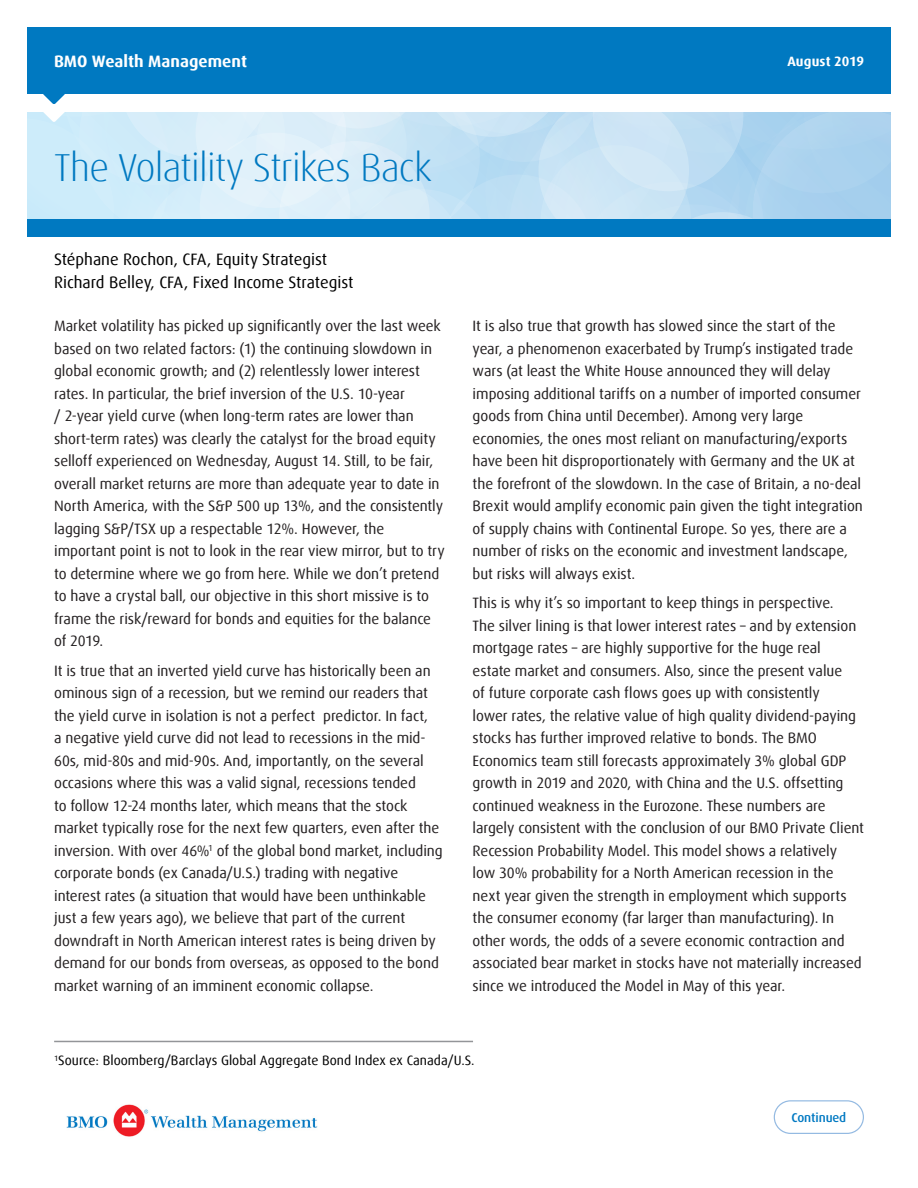
<style>
.page{position:relative;width:918px;height:1188px;background:#fff}
.page>*{position:absolute;margin:0;border:0;box-sizing:border-box;transform-origin:0 0}
.Cover_Title_Smaller{font:300 39px "Dax Offc Pro";letter-spacing:-.02em;color:#0079c1}
.Paragraph_Headline{font:16.5px "Dax Offc Pro";color:#000}
.Line_of_Business{font:700 16.5px "Dax Offc Pro";color:#fff}
.Body_Bullet_-_Level{font:15px/22.5px "Dax Offc Pro";letter-spacing:-.005em;color:#231f20}
.Paragraph_Headline-2{font:13.5px "Dax Offc Pro";color:#000}
.Product_Name{font:700 13.5px "Dax Offc Pro";letter-spacing:.01em;color:#fff}
.t1{font:500 12.75px "Dax OT";letter-spacing:-.01em;color:#0079c2}
</style>
<div class="page">
<div style="left:27px;top:219px;width:864px;height:18px;background:#0079c1"></div>
<svg style="left:774px;top:1100px;width:90px;height:34px"></svg>
<div style="left:27px;top:27px;width:864px;height:67px;background:#0079c1"></div>
<svg style="left:27px;top:94px;width:864px;height:125px;background:#d0e8f6"></svg>
<img style="left:66px;top:1104px;width:252px;height:33px">
<hr style="left:54px;top:1041px;width:419px;height:1px;background:#939598">
<p class="Line_of_Business" style="left:54px;top:51px;width:195px">BMO Wealth Management</p>
<p class="Product_Name" style="left:787px;top:53px;width:78px">August 2019</p>
<p class="Cover_Title_Smaller" style="left:54px;top:142px;width:379px">The Volatility Strikes Back</p>
<p class="Paragraph_Headline" style="left:54px;top:249px;width:275px">Stéphane Rochon, CFA, Equity Strategist</p>
<p class="Paragraph_Headline" style="left:54px;top:271px;width:301px">Richard Belley, CFA, Fixed Income Strategist</p>
<p class="Body_Bullet_-_Level" style="left:54px;top:315px;width:392px">Market volatility has picked up significantly over the last week based on two related factors: (1) the continuing slowdown in global economic growth; and (2) relentlessly lower interest rates. In particular, the brief inversion of the U.S. 10-year<br>/ 2-year yield curve (when long-term rates are lower than short-term rates) was clearly the catalyst for the broad equity selloff experienced on Wednesday, August 14. Still, to be fair, overall market returns are more than adequate year to date in North America, with the S&amp;P 500 up 13%, and the consistently lagging S&amp;P/TSX up a respectable 12%. However, the important point is not to look in the rear view mirror, but to try to determine where we go from here. While we don’t pretend to have a crystal ball, our objective in this short missive is to frame the risk/reward for bonds and equities for the balance of 2019.</p>
<p class="Body_Bullet_-_Level" style="left:54px;top:659px;width:390px">It is true that an inverted yield curve has historically been an ominous sign of a recession, but we remind our readers that the yield curve in isolation is not a perfect predictor. In fact,<br>a negative yield curve did not lead to recessions in the mid-60s, mid-80s and mid-90s. And, importantly, on the several occasions where this was a valid signal, recessions tended<br>to follow 12-24 months later, which means that the stock market typically rose for the next few quarters, even after the inversion. With over 46%<sup>1</sup> of the global bond market, including corporate bonds (ex Canada/U.S.) trading with negative interest rates (a situation that would have been unthinkable just a few years ago), we believe that part of the current downdraft in North American interest rates is being driven by demand for our bonds from overseas, as opposed to the bond market warning of an imminent economic collapse.</p>
<p class="Body_Bullet_-_Level" style="left:473px;top:315px;width:392px">It is also true that growth has slowed since the start of the year, a phenomenon exacerbated by Trump’s instigated trade wars (at least the White House announced they will delay imposing additional tariffs on a number of imported consumer goods from China until December). Among very large economies, the ones most reliant on manufacturing/exports have been hit disproportionately with Germany and the UK at the forefront of the slowdown. In the case of Britain, a no-deal Brexit would amplify economic pain given the tight integration of supply chains with Continental Europe. So yes, there are a number of risks on the economic and investment landscape, but risks will always exist.</p>
<p class="Body_Bullet_-_Level" style="left:473px;top:592px;width:393px">This is why it’s so important to keep things in perspective.<br>The silver lining is that lower interest rates – and by extension mortgage rates – are highly supportive for the huge real<br>estate market and consumers. Also, since the present value<br>of future corporate cash flows goes up with consistently<br>lower rates, the relative value of high quality dividend-paying stocks has further improved relative to bonds. The BMO Economics team still forecasts approximately 3% global GDP growth in 2019 and 2020, with China and the U.S. offsetting continued weakness in the Eurozone. These numbers are largely consistent with the conclusion of our BMO Private Client Recession Probability Model. This model shows a relatively<br>low 30% probability for a North American recession in the next year given the strength in employment which supports the consumer economy (far larger than manufacturing). In other words, the odds of a severe economic contraction and associated bear market in stocks have not materially increased since we introduced the Model in May of this year.</p>
<p class="Paragraph_Headline-2" style="left:54px;top:1052px;width:422px"><sup>1</sup>Source: Bloomberg/Barclays Global Aggregate Bond Index ex Canada/U.S.</p>
<p class="t1" style="left:791px;top:1109px;width:56px">Continued</p>
</div>
